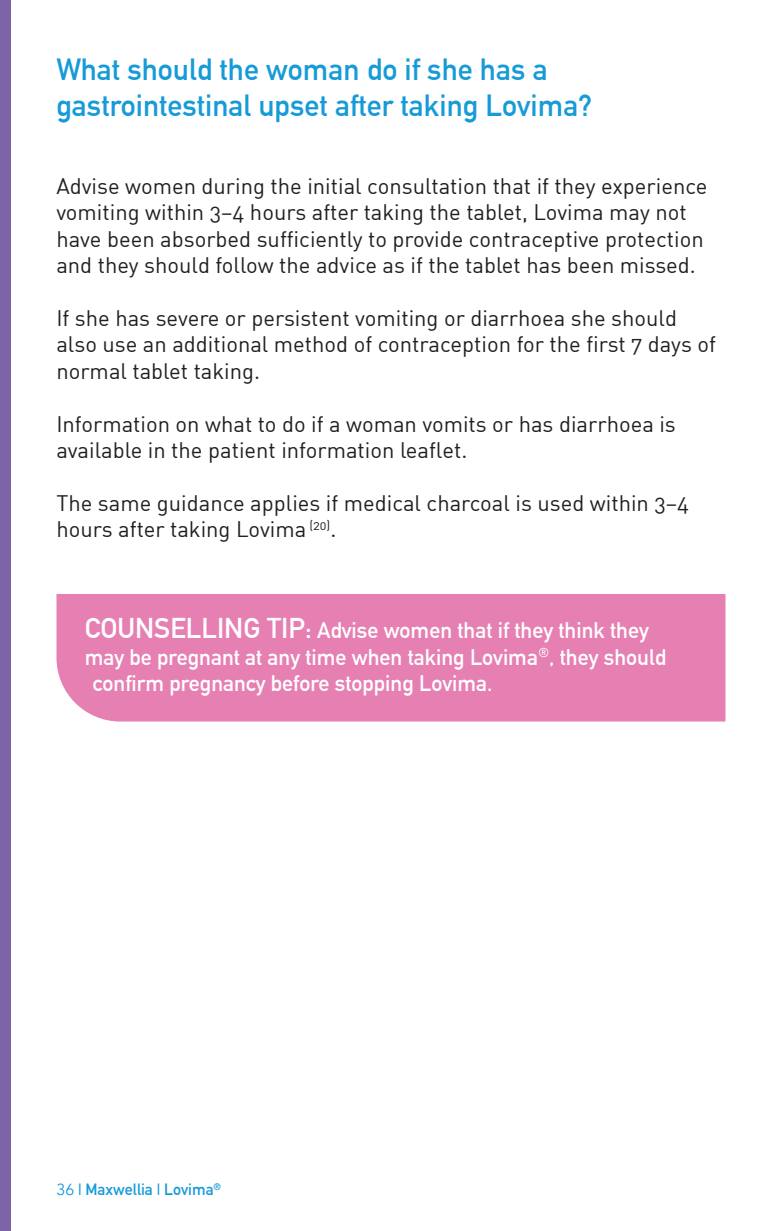
<style>
.page{position:relative;width:783px;height:1231px;background:#fff}
.page>*{position:absolute;margin:0;border:0;box-sizing:border-box;transform-origin:0 0}
.t1{font:700 30px/36px "DIN Alternate";color:#169bd8}
.t2{font:22px/26.4px "DIN Regular Alternate";color:#231f20}
.t3{font:700 22px "DIN Alternate";color:#fff}
.t4{font:700 16px "DIN Alternate";color:#169bd8}
.s1{font-size:28px}
.s2{font-family:"Avenir";font-weight:400}
</style>
<div class="page">
<div style="left:56px;top:594px;width:669px;height:128px;background:#e680b3"></div>
<div style="left:0;top:0;width:11px;height:1231px;background:#7e64a7"></div>
<h1 class="t1" style="left:56px;top:49px;width:537px">What should the woman do if she has a gastrointestinal upset after taking Lovima?</h1>
<p class="t2" style="left:56px;top:173px;width:653px">Advise women during the initial consultation that if they experience vomiting within 3–4 hours after taking the tablet, Lovima may not have been absorbed sufficiently to provide contraceptive protection and they should follow the advice as if the tablet has been missed.</p>
<p class="t2" style="left:56px;top:305px;width:661px">If she has severe or persistent vomiting or diarrhoea she should also use an additional method of contraception for the first 7 days of normal tablet taking.</p>
<p class="t2" style="left:56px;top:410px;width:621px">Information on what to do if a woman vomits or has diarrhoea is available in the patient information leaflet.</p>
<p class="t2" style="left:56px;top:489px;width:634px">The same guidance applies if medical charcoal is used within 3–4 hours after taking Lovima <sup>(20)</sup>.</p>
<p class="t3" style="left:85px;top:614px;width:566px"><span class="s1">COUNSELLING TIP:</span> Advise women that if they think they</p>
<p class="t3" style="left:85px;top:640px;width:583px">may be pregnant at any time when taking Lovima<sup>®</sup>, they should</p>
<p class="t3" style="left:93px;top:667px;width:401px">confirm pregnancy before stopping Lovima.</p>
<p class="t4" style="left:56px;top:1177px;width:166px"><span class="s2">36</span> | Maxwellia | Lovima<sup>®</sup></p>
</div>
